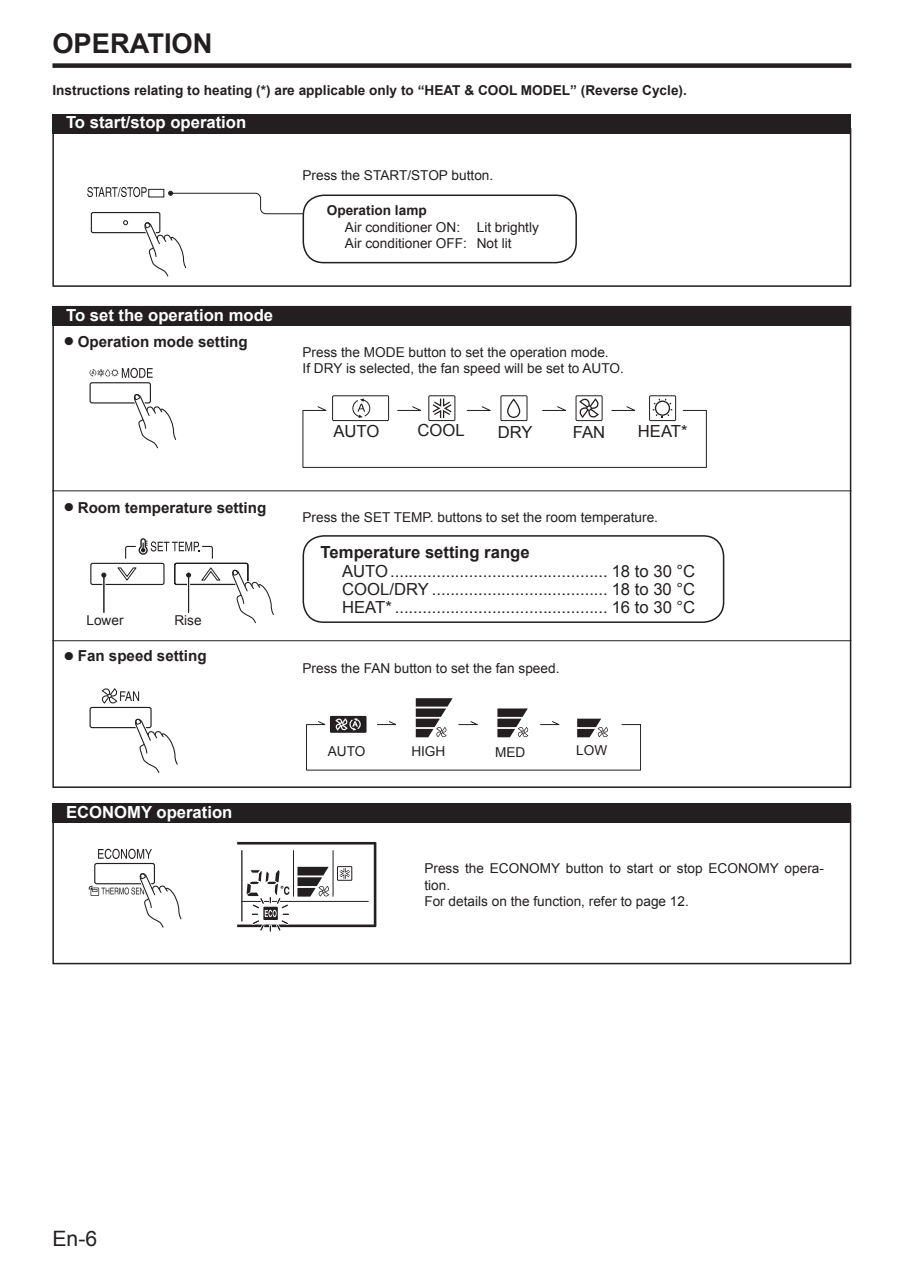
<style>
.page{position:relative;width:904px;height:1276px;background:#fff}
.page>*{position:absolute;margin:0;border:0;box-sizing:border-box;transform-origin:0 0}
.t1{font:700 27.3px "Arial";color:#231f20}
.t2{font:21.18px "Arial";color:#231f20}
.t3{font:16.62px/18.2px "Arial";color:#231f20;text-align:justify}
.t4{font:700 16.62px "Arial";color:#fff}
.t5{font:700 16.62px "Arial";color:#231f20}
.t6{font:700 15.05px "Arial";color:#231f20}
.t7{font:13.65px/16.6px "Arial";color:#231f20}
.t8{font:700 13.65px "Arial";color:#231f20}
</style>
<div class="page">
<div style="left:52px;top:63px;width:799px;height:5px;background:#231f20"></div>
<hr style="left:52px;top:490px;width:799px;height:1px;background:#231f20">
<hr style="left:52px;top:640px;width:799px;height:1px;background:#231f20">
<svg style="left:230px;top:640px;width:148px;height:283px"></svg>
<div style="left:89px;top:707px;width:62px;height:21px;border:1px solid #231f20;border-radius:2px"></div>
<svg style="left:133px;top:711px;width:224px;height:254px"></svg>
<svg style="left:102px;top:688px;width:37px;height:16px"></svg>
<div style="left:52px;top:805px;width:799px;height:159px;border:2px solid #231f20"></div>
<svg style="left:138px;top:870px;width:153px;height:95px"></svg>
<svg style="left:89px;top:718px;width:93px;height:214px"></svg>
<svg style="left:237px;top:842px;width:139px;height:92px"></svg>
<div style="left:52px;top:114px;width:799px;height:19px;background:#231f20"></div>
<div style="left:52px;top:307px;width:799px;height:19px;background:#231f20"></div>
<div style="left:52px;top:803px;width:799px;height:20px;background:#231f20"></div>
<svg style="left:87px;top:187px;width:620px;height:437px"></svg>
<svg style="left:306px;top:698px;width:334px;height:72px"></svg>
<h1 class="t1" style="left:52px;top:28px;width:161px">OPERATION</h1>
<p class="t8" style="left:52px;top:82px;width:635px">Instructions relating to heating (*) are applicable only to “HEAT &amp; COOL MODEL” (Reverse Cycle).</p>
<p class="t4" style="left:66px;top:113px;width:182px">To start/stop operation</p>
<p class="t4" style="left:66px;top:306px;width:208px">To set the operation mode</p>
<p class="t6" style="left:64px;top:333px;width:185px">● Operation mode setting</p>
<p class="t6" style="left:65px;top:499px;width:203px">● Room temperature setting</p>
<p class="t7" style="left:86px;top:612px;width:39px">Lower</p>
<p class="t7" style="left:174px;top:612px;width:29px">Rise</p>
<p class="t6" style="left:65px;top:648px;width:143px">● Fan speed setting</p>
<p class="t4" style="left:66px;top:803px;width:168px">ECONOMY operation</p>
<p class="t7" style="left:302px;top:167px;width:192px">Press the START/STOP button.</p>
<p class="t8" style="left:326px;top:203px;width:101px">Operation lamp</p>
<p class="t7" style="left:345px;top:219px;width:195px">Air conditioner ON: Lit brightly<br>Air conditioner OFF: Not lit</p>
<p class="t7" style="left:302px;top:344px;width:323px">Press the MODE button to set the operation mode.<br>If DRY is selected, the fan speed will be set to AUTO.</p>
<p class="t3" style="left:333px;top:422px;width:47px">AUTO</p>
<p class="t3" style="left:417px;top:422px;width:49px">COOL</p>
<p class="t3" style="left:497px;top:423px;width:36px">DRY</p>
<p class="t3" style="left:572px;top:423px;width:34px">FAN</p>
<p class="t3" style="left:637px;top:422px;width:51px">HEAT*</p>
<p class="t7" style="left:302px;top:509px;width:357px">Press the SET TEMP. buttons to set the room temperature.</p>
<p class="t5" style="left:320px;top:543px;width:210px">Temperature setting range</p>
<p class="t3" style="left:342px;top:562px;width:354px">AUTO ............................................... 18 to 30 °C COOL/DRY ...................................... 18 to 30 °C HEAT* .............................................. 16 to 30 °C</p>
<p class="t7" style="left:302px;top:660px;width:258px">Press the FAN button to set the fan speed.</p>
<p class="t7" style="left:328px;top:743px;width:39px">AUTO</p>
<p class="t7" style="left:411px;top:743px;width:36px">HIGH</p>
<p class="t7" style="left:495px;top:744px;width:32px">MED</p>
<p class="t7" style="left:576px;top:742px;width:33px">LOW</p>
<p class="t7" style="left:424px;top:860px;width:401px">Press the ECONOMY button to start or stop ECONOMY opera&shy;tion.<br>For details on the function, refer to page 12.</p>
<h2 class="t2" style="left:52px;top:1227px;width:46px">En-6</h2>
</div>
